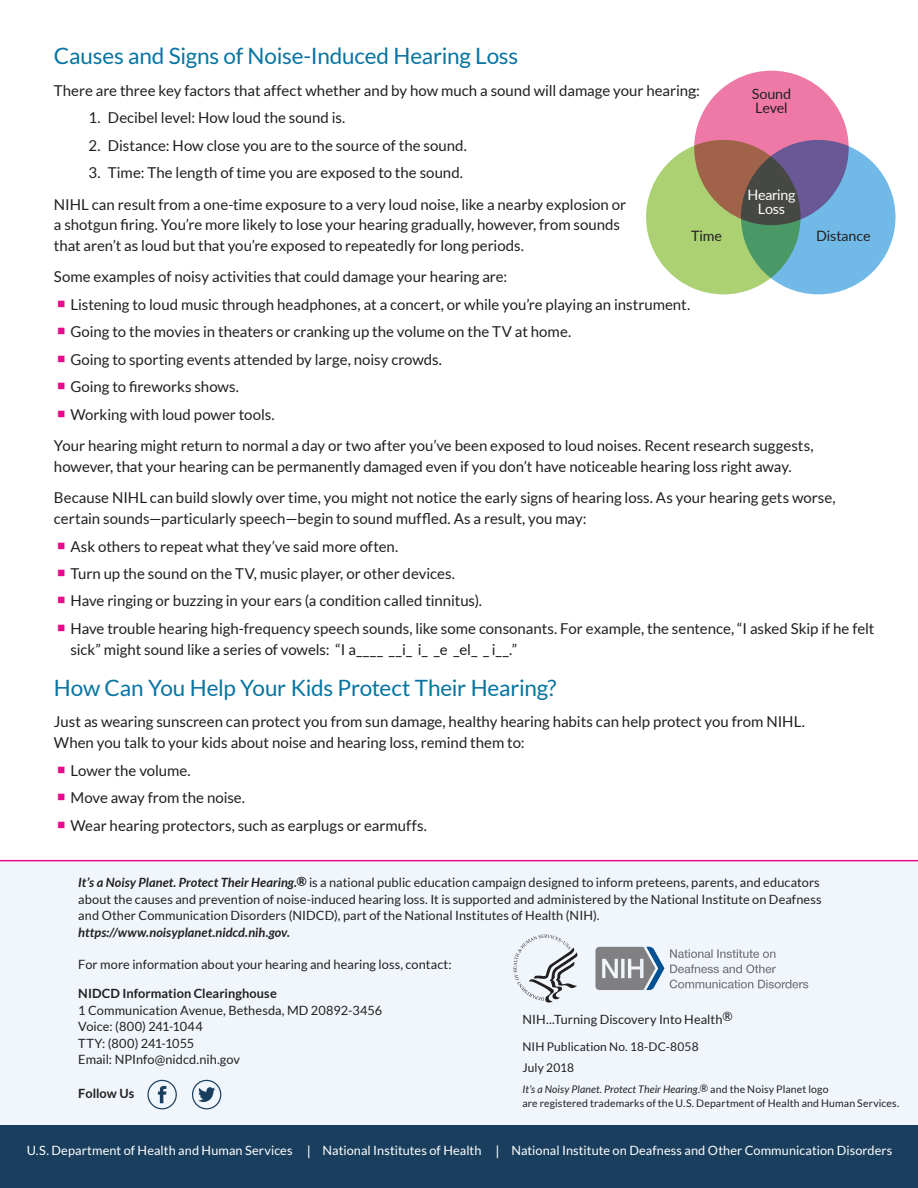
<style>
.page{position:relative;width:918px;height:1188px;background:#fff}
.page>*{position:absolute;margin:0;border:0;box-sizing:border-box;transform-origin:0 0}
.t1{font:22.5px "Lato";letter-spacing:-.01em;color:#0774a1}
.t2{font:15px/31.5px "Lato";color:#231f20}
.t3{font:14.25px/14.2px "Lato";letter-spacing:-.005em;color:#231f20}
.t4{font:14.25px/14.2px "Lato";letter-spacing:-.015em;color:#fff;text-align:center}
.t5{font:12.75px/16.5px "Lato";letter-spacing:.005em;color:#231f20}
.t6{font:12.75px "Lato";letter-spacing:.005em;color:#fff}
.t7{font:italic 700 12.75px "Lato";letter-spacing:.005em;color:#231f20}
.t8{font:700 12.75px "Lato";letter-spacing:.005em;color:#231f20}
.t9{font:12px/21px "Lato";letter-spacing:.005em;color:#231f20}
.t10{font:10.5px/13.5px "Lato";letter-spacing:.015em;color:#231f20}
.s1{color:#e9088c}
.s2{font-weight:700;font-style:italic}
.s3{font-style:italic}
.s4{font-family:"DIN Condensed";font-weight:700}
</style>
<div class="page">
<div style="left:694px;top:71px;width:155px;height:154px;background:#ef79a6;border-radius:50%"></div>
<svg style="left:646px;top:140px;width:155px;height:154px;background:#a8b467"></svg>
<svg style="left:741px;top:140px;width:154px;height:154px;background:#6491ae"></svg>
<div style="left:0;top:861px;width:918px;height:327px;background:#f0f6fb"></div>
<div style="left:0;top:1126px;width:918px;height:62px;background:#1a3f5e"></div>
<svg style="left:147px;top:1080px;width:30px;height:29px"></svg>
<svg style="left:192px;top:1080px;width:29px;height:29px"></svg>
<svg style="left:513px;top:935px;width:65px;height:68px"></svg>
<svg style="left:595px;top:947px;width:69px;height:43px"></svg>
<svg style="left:670px;top:980px;width:138px;height:9px"></svg>
<svg style="left:670px;top:964px;width:106px;height:9px"></svg>
<svg style="left:670px;top:949px;width:105px;height:9px"></svg>
<hr style="left:0;top:860px;width:918px;height:1px;background:#e9088c">
<h1 class="t1" style="left:54px;top:43px;width:466px">Causes and Signs of Noise-Induced Hearing Loss</h1>
<p class="t2" style="left:54px;top:74px;width:647px">There are three key factors that affect whether and by how much a sound will damage your hearing:</p>
<p class="t2" style="left:88px;top:102px;width:258px">1. Decibel level: How loud the sound is.</p>
<p class="t2" style="left:88px;top:129px;width:380px">2. Distance: How close you are to the source of the sound.</p>
<p class="t2" style="left:54px;top:157px;width:574px;text-indent:34px">3. Time: The length of time you are exposed to the sound.<br>NIHL can result from a one-time exposure to a very loud noise, like a nearby explosion or</p>
<p class="t2" style="left:54px;top:214px;width:568px;line-height:20.7px">a shotgun firing. You’re more likely to lose your hearing gradually, however, from sounds that aren’t as loud but that you’re exposed to repeatedly for long periods.</p>
<p class="t2" style="left:54px;top:261px;width:455px">Some examples of noisy activities that could damage your hearing are:</p>
<p class="t2" style="left:57px;top:289px;width:635px"><span class="s1">○</span> Listening to loud music through headphones, at a concert, or while you’re playing an instrument.</p>
<p class="t2" style="left:57px;top:316px;width:516px"><span class="s1">○</span> Going to the movies in theaters or cranking up the volume on the TV at home.</p>
<p class="t2" style="left:57px;top:343px;width:387px"><span class="s1">○</span> Going to sporting events attended by large, noisy crowds.</p>
<p class="t2" style="left:57px;top:371px;width:184px"><span class="s1">○</span> Going to fireworks shows.</p>
<p class="t2" style="left:54px;top:398px;width:761px"><span class="s1">○</span> Working with loud power tools.<br>Your hearing might return to normal a day or two after you’ve been exposed to loud noises. Recent research suggests,</p>
<p class="t2" style="left:54px;top:451px;width:783px">however, that your hearing can be permanently damaged even if you don’t have noticeable hearing loss right away.<br>Because NIHL can build slowly over time, you might not notice the early signs of hearing loss. As your hearing gets worse,</p>
<p class="t2" style="left:54px;top:503px;width:534px">certain sounds—particularly speech—begin to sound muffled. As a result, you may:</p>
<p class="t2" style="left:57px;top:530px;width:343px"><span class="s1">○</span> Ask others to repeat what they’ve said more often.</p>
<p class="t2" style="left:57px;top:558px;width:399px"><span class="s1">○</span> Turn up the sound on the TV, music player, or other devices.</p>
<p class="t2" style="left:57px;top:585px;width:427px"><span class="s1">○</span> Have ringing or buzzing in your ears (a condition called tinnitus).</p>
<p class="t2" style="left:70px;top:618px;width:806px;line-height:21.6px;text-indent:-14px"><span class="s1">○</span> Have trouble hearing high-frequency speech sounds, like some consonants. For example, the sentence, “I asked Skip if he felt sick” might sound like a series of vowels: “I a____ __i_ i_ _e _el_ _ i__.”</p>
<h1 class="t1" style="left:54px;top:675px;width:504px">How Can You Help Your Kids Protect Their Hearing?</h1>
<p class="t2" style="left:54px;top:712px;width:753px;line-height:20.7px">Just as wearing sunscreen can protect you from sun damage, healthy hearing habits can help protect you from NIHL.<br>When you talk to your kids about noise and hearing loss, remind them to:</p>
<p class="t2" style="left:57px;top:754px;width:135px"><span class="s1">○</span> Lower the volume.</p>
<p class="t2" style="left:57px;top:782px;width:190px"><span class="s1">○</span> Move away from the noise.</p>
<p class="t2" style="left:57px;top:809px;width:371px"><span class="s1">○</span> Wear hearing protectors, such as earplugs or earmuffs.</p>
<p class="t3" style="left:752px;top:86px;width:41px">Sound<br>Level</p>
<p class="t4" style="left:747px;top:187px;width:50px">Hearing<br>Loss</p>
<p class="t3" style="left:691px;top:228px;width:33px">Time</p>
<p class="t3" style="left:816px;top:228px;width:56px">Distance</p>
<p class="t5" style="left:78px;top:874px;width:745px"><span class="s2">It’s a Noisy Planet. Protect Their Hearing.®</span> is a national public education campaign designed to inform preteens, parents, and educators about the causes and prevention of noise-induced hearing loss. It is supported and administered by the National Institute on Deafness and Other Communication Disorders (NIDCD), part of the National Institutes of Health (NIH).</p>
<p class="t7" style="left:78px;top:925px;width:213px">https://www.noisyplanet.nidcd.nih.gov.</p>
<p class="t5" style="left:78px;top:956px;width:375px">For more information about your hearing and hearing loss, contact:</p>
<p class="t8" style="left:78px;top:986px;width:200px">NIDCD Information Clearinghouse</p>
<p class="t5" style="left:78px;top:1002px;width:305px">1 Communication Avenue, Bethesda, MD 20892-3456<br>Voice: (800) 241-1044<br>TTY: (800) 241-1055<br>Email: NPInfo@nidcd.nih.gov</p>
<p class="t8" style="left:78px;top:1086px;width:58px">Follow Us</p>
<p class="t5" style="left:523px;top:1011px;width:212px">NIH...Turning Discovery Into Health®</p>
<p class="t9" style="left:523px;top:1036px;width:178px">NIH Publication No. 18-DC-8058<br>July 2018</p>
<p class="t10" style="left:523px;top:1083px;width:378px"><span class="s3">It’s a Noisy Planet. Protect Their Hearing.</span>® and the Noisy Planet logo<br>are registered trademarks of the U.S. Department of Health and Human Services.</p>
<p class="t6" style="left:27px;top:1143px;width:867px">U.S. Department of Health and Human Services <span class="s4">|</span> National Institutes of Health <span class="s4">|</span> National Institute on Deafness and Other Communication Disorders</p>
</div>
